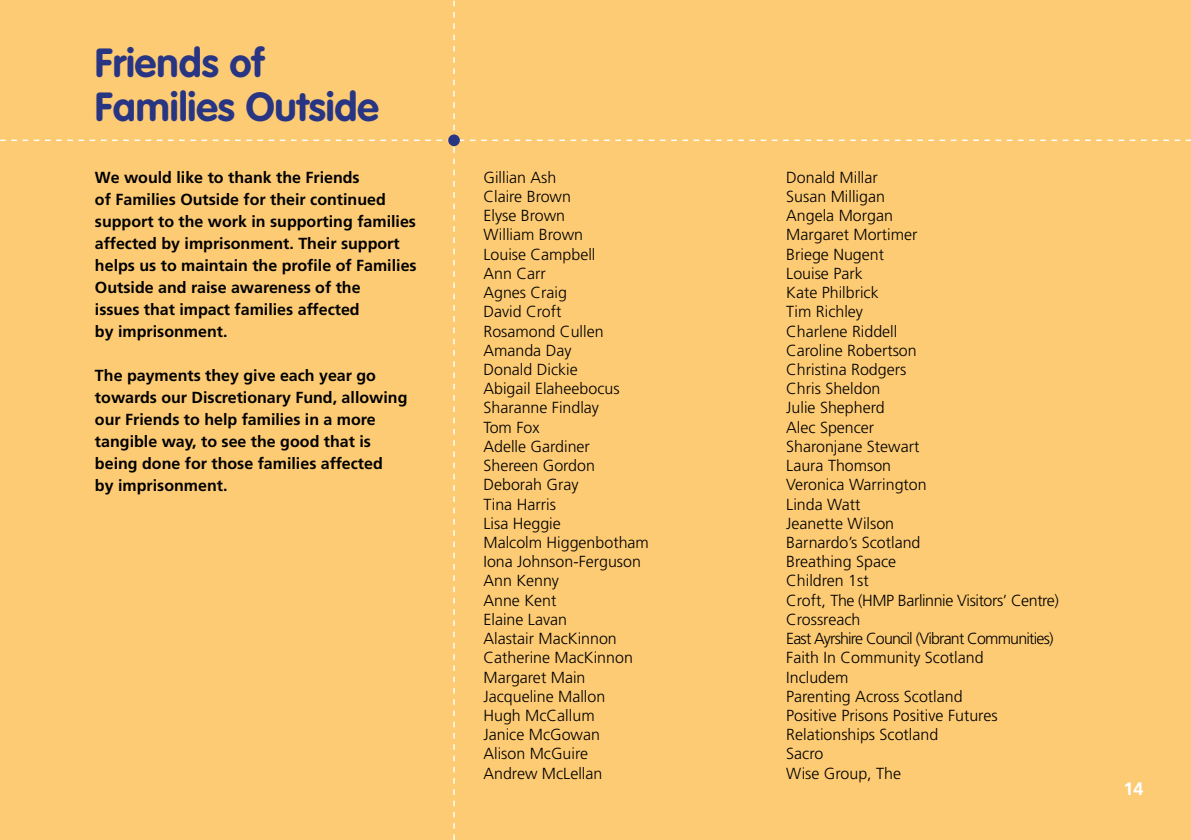
<style>
.page{position:relative;width:1191px;height:840px;background:#fff}
.page>*{position:absolute;margin:0;border:0;box-sizing:border-box;transform-origin:0 0}
.t1{font:700 40px/44px "VAG Rounded";color:#283583}
.t2{font:700 18px "Frutiger";color:#fff}
.t3{font:300 16px/19.2px "Frutiger";color:#000}
.t4{font:700 16px/22px "Frutiger";color:#000}
</style>
<div class="page">
<div style="left:0;top:0;width:1191px;height:839px;background:#fdcb74"></div>
<div style="left:448px;top:134px;width:12px;height:12px;background:#283583;border-radius:50%"></div>
<h1 class="t1" style="left:95px;top:40px;width:286px">Friends of<br>Families Outside</h1>
<p class="t4" style="left:95px;top:166px;width:323px">We would like to thank the Friends<br>of Families Outside for their continued support to the work in supporting families affected by imprisonment. Their support helps us to maintain the profile of Families Outside and raise awareness of the<br>issues that impact families affected<br>by imprisonment.</p>
<p class="t4" style="left:95px;top:364px;width:314px">The payments they give each year go towards our Discretionary Fund, allowing our Friends to help families in a more tangible way, to see the good that is being done for those families affected<br>by imprisonment.</p>
<p class="t3" style="left:483px;top:167px;width:167px">Gillian Ash<br>Claire Brown<br>Elyse Brown<br>William Brown<br>Louise Campbell<br>Ann Carr<br>Agnes Craig<br>David Croft<br>Rosamond Cullen<br>Amanda Day<br>Donald Dickie<br>Abigail Elaheebocus<br>Sharanne Findlay<br>Tom Fox<br>Adelle Gardiner<br>Shereen Gordon<br>Deborah Gray<br>Tina Harris<br>Lisa Heggie<br>Malcolm Higgenbotham<br>Iona Johnson-Ferguson<br>Ann Kenny<br>Anne Kent<br>Elaine Lavan<br>Alastair MacKinnon<br>Catherine MacKinnon<br>Margaret Main<br>Jacqueline Mallon<br>Hugh McCallum<br>Janice McGowan<br>Alison McGuire<br>Andrew McLellan</p>
<p class="t3" style="left:786px;top:167px;width:274px">Donald Millar<br>Susan Milligan<br>Angela Morgan<br>Margaret Mortimer<br>Briege Nugent<br>Louise Park<br>Kate Philbrick<br>Tim Richley<br>Charlene Riddell<br>Caroline Robertson<br>Christina Rodgers<br>Chris Sheldon<br>Julie Shepherd<br>Alec Spencer<br>Sharonjane Stewart<br>Laura Thomson<br>Veronica Warrington<br>Linda Watt<br>Jeanette Wilson<br>Barnardo’s Scotland<br>Breathing Space<br>Children 1st<br>Croft, The (HMP Barlinnie Visitors’ Centre)<br>Crossreach<br>East Ayrshire Council (Vibrant Communities)<br>Faith In Community Scotland<br>Includem<br>Parenting Across Scotland<br>Positive Prisons Positive Futures<br>Relationships Scotland<br>Sacro<br>Wise Group, The</p>
<p class="t2" style="left:1123px;top:777px;width:22px">14</p>
</div>
